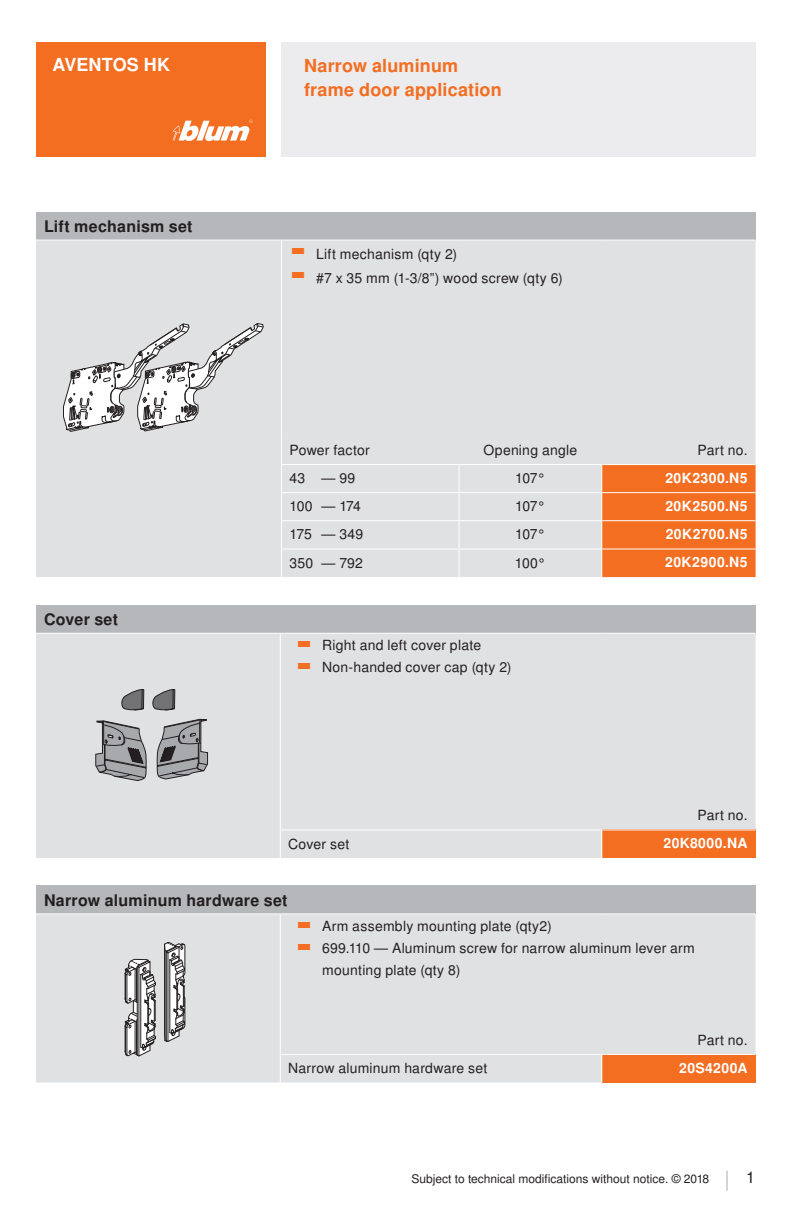
<style>
.page{position:relative;width:792px;height:1224px;background:#fff}
.page>*{position:absolute;margin:0;border:0;box-sizing:border-box;transform-origin:0 0}
.t1{font:700 18px/24px "Nimbus Sans OT";letter-spacing:.01em;color:#f36e21}
.t2{font:700 18px "Nimbus Sans OT";letter-spacing:.01em;color:#fff}
.t3{font:700 16px "Nimbus Sans OT";letter-spacing:.015em;color:#231f20}
.t4{font:16px "Nimbus Sans OT";color:#231f20}
.t5{font:14px/24px "Nimbus Sans OT";letter-spacing:.015em;color:#231f20}
.t6{font:700 14px "Nimbus Sans OT";letter-spacing:.03em;color:#fff}
.t7{font:12px "Nimbus Sans OT";color:#231f20}
.s1{font-size:12px;color:#f36e21}
</style>
<div class="page">
<div style="left:36px;top:42px;width:229px;height:115px;background:#f36e21"></div>
<div style="left:281px;top:42px;width:475px;height:115px;background:#ececee"></div>
<svg style="left:173px;top:120px;width:79px;height:21px"></svg>
<svg style="left:726px;top:1171px;width:1px;height:20px"></svg>
<div style="left:36px;top:212px;width:720px;height:28px;background:#b6b7bb"></div>
<div style="left:36px;top:241px;width:720px;height:336px;background:#e0e1e3"></div>
<hr style="left:281px;top:241px;width:1px;height:196px;background:#fff">
<hr style="left:281px;top:464px;width:178px;height:1px;background:#fff">
<hr style="left:459px;top:464px;width:143px;height:1px;background:#fff">
<hr style="left:281px;top:492px;width:178px;height:1px;background:#fff">
<hr style="left:459px;top:492px;width:143px;height:1px;background:#fff">
<hr style="left:281px;top:520px;width:178px;height:1px;background:#fff">
<hr style="left:459px;top:520px;width:143px;height:1px;background:#fff">
<hr style="left:281px;top:549px;width:178px;height:1px;background:#fff">
<svg style="left:281px;top:437px;width:1px;height:140px"></svg>
<hr style="left:459px;top:549px;width:143px;height:1px;background:#fff">
<svg style="left:459px;top:437px;width:1px;height:140px"></svg>
<svg style="left:601px;top:437px;width:155px;height:140px"></svg>
<div style="left:36px;top:605px;width:720px;height:28px;background:#b6b7bb"></div>
<div style="left:36px;top:634px;width:720px;height:224px;background:#e0e1e3"></div>
<div style="left:602px;top:830px;width:154px;height:28px;background:#f36e21"></div>
<hr style="left:602px;top:829px;width:154px;height:1px;background:#fff">
<hr style="left:280px;top:634px;width:1px;height:112px;background:#fff">
<hr style="left:280px;top:829px;width:179px;height:1px;background:#fff">
<svg style="left:280px;top:746px;width:1px;height:112px"></svg>
<hr style="left:459px;top:829px;width:143px;height:1px;background:#fff">
<svg style="left:601px;top:830px;width:1px;height:28px"></svg>
<div style="left:36px;top:886px;width:720px;height:28px;background:#b6b7bb"></div>
<div style="left:36px;top:914px;width:720px;height:169px;background:#e0e1e3"></div>
<div style="left:602px;top:1054px;width:154px;height:29px;background:#f36e21"></div>
<hr style="left:602px;top:1054px;width:154px;height:1px;background:#fff">
<hr style="left:280px;top:914px;width:1px;height:84px;background:#fff">
<hr style="left:280px;top:1054px;width:179px;height:1px;background:#fff">
<svg style="left:280px;top:998px;width:1px;height:85px"></svg>
<hr style="left:459px;top:1054px;width:143px;height:1px;background:#fff">
<svg style="left:601px;top:1055px;width:1px;height:28px"></svg>
<hr style="left:36px;top:913px;width:244px;height:1px;background:#fff">
<hr style="left:280px;top:913px;width:179px;height:1px;background:#fff">
<hr style="left:459px;top:913px;width:143px;height:1px;background:#fff">
<hr style="left:602px;top:913px;width:154px;height:1px;background:#fff">
<svg style="left:63px;top:314px;width:201px;height:118px"></svg>
<svg style="left:95px;top:689px;width:125px;height:106px"></svg>
<svg style="left:164px;top:942px;width:21px;height:100px"></svg>
<svg style="left:125px;top:959px;width:31px;height:98px"></svg>
<p class="t2" style="left:52px;top:54px;width:119px">AVENTOS HK</p>
<p class="t3" style="left:44px;top:217px;width:150px">Lift mechanism set</p>
<p class="t3" style="left:44px;top:610px;width:76px">Cover set</p>
<p class="t1" style="left:304px;top:55px;width:199px">Narrow aluminum frame door application</p>
<p class="t5" style="left:292px;top:242px;width:272px"><span class="s1">▀</span> Lift mechanism (qty 2)<br><span class="s1">▀</span> #7 x 35 mm (1-3/8”) wood screw (qty 6)</p>
<p class="t5" style="left:289px;top:439px;width:82px">Power factor</p>
<p class="t5" style="left:484px;top:439px;width:95px">Opening angle</p>
<p class="t5" style="left:698px;top:439px;width:52px">Part no.</p>
<p class="t5" style="left:289px;top:467px;width:67px">43 — 99</p>
<p class="t5" style="left:515px;top:467px;width:32px">107°</p>
<p class="t6" style="left:665px;top:470px;width:84px">20K2300.N5</p>
<p class="t5" style="left:289px;top:495px;width:73px">100 — 174</p>
<p class="t5" style="left:515px;top:495px;width:32px">107°</p>
<p class="t6" style="left:665px;top:498px;width:84px">20K2500.N5</p>
<p class="t5" style="left:289px;top:523px;width:75px">175 — 349</p>
<p class="t5" style="left:515px;top:523px;width:32px">107°</p>
<p class="t6" style="left:666px;top:526px;width:83px">20K2700.N5</p>
<p class="t5" style="left:289px;top:551px;width:75px">350 — 792</p>
<p class="t5" style="left:515px;top:551px;width:33px">100°</p>
<p class="t6" style="left:665px;top:554px;width:84px">20K2900.N5</p>
<p class="t5" style="left:298px;top:634px;width:215px;line-height:22px"><span class="s1">▀</span> Right and left cover plate<br><span class="s1">▀</span> Non-handed cover cap (qty 2)</p>
<p class="t5" style="left:698px;top:804px;width:52px">Part no.</p>
<p class="t5" style="left:288px;top:832px;width:63px">Cover set</p>
<p class="t6" style="left:664px;top:835px;width:86px">20K8000.NA</p>
<p class="t3" style="left:44px;top:891px;width:245px">Narrow aluminum hardware set</p>
<p class="t5" style="left:298px;top:914px;width:255px"><span class="s1">▀</span> Arm assembly mounting plate (qty2)</p>
<p class="t5" style="left:298px;top:936px;width:398px"><span class="s1">▀</span> 699.110 — Aluminum screw for narrow aluminum lever arm</p>
<p class="t5" style="left:322px;top:958px;width:140px">mounting plate (qty 8)</p>
<p class="t5" style="left:698px;top:1028px;width:52px">Part no.</p>
<p class="t5" style="left:288px;top:1057px;width:201px">Narrow aluminum hardware set</p>
<p class="t6" style="left:679px;top:1060px;width:70px">20S4200A</p>
<p class="t7" style="left:412px;top:1172px;width:299px">Subject to technical modifications without notice. © 2018</p>
<p class="t4" style="left:746px;top:1168px;width:10px">1</p>
</div>
